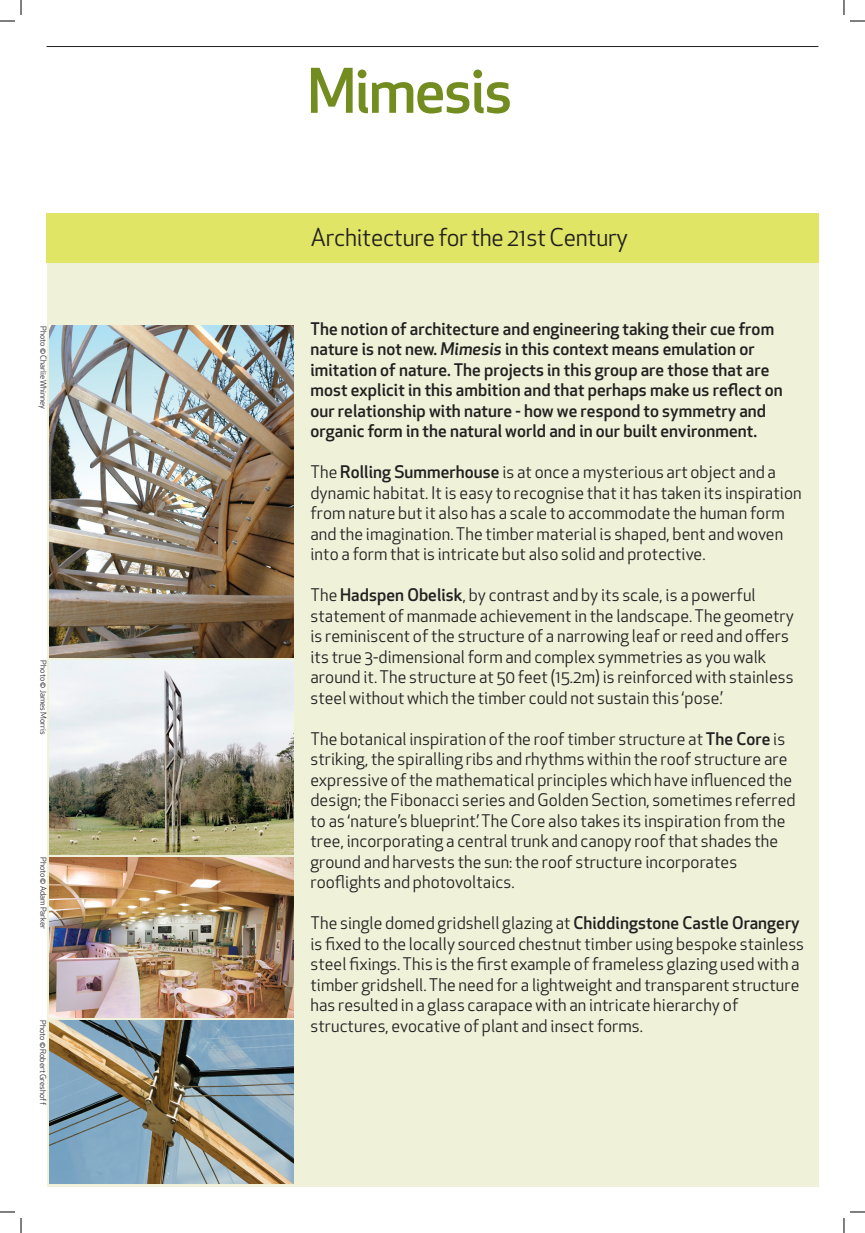
<style>
.page{position:relative;width:865px;height:1233px;background:#fff}
.page>*{position:absolute;margin:0;border:0;box-sizing:border-box;transform-origin:0 0}
.t1{font:500 60px "Apex New";letter-spacing:-.025em;color:#738c1f}
.t2{font:24px "Apex New";letter-spacing:-.01em;color:#231f20}
.t3{font:17px/20.5px "Apex New";letter-spacing:.005em;color:#231f20}
.t4{font:500 17px/20.5px "Apex New";letter-spacing:.005em;color:#231f20}
.t5{font:8px "Apex New";letter-spacing:.005em;color:#231f20}
.s1{font-style:italic}
.s2{font-weight:500}
</style>
<div class="page">
<div style="left:47px;top:222px;width:771px;height:964px;background:#eff1d9"></div>
<hr style="left:47px;top:46px;width:771px;height:1px;background:#231f20">
<img style="left:49px;top:857px;width:244px;height:160px">
<img style="left:49px;top:1020px;width:244px;height:163px">
<img style="left:49px;top:660px;width:244px;height:194px">
<img style="left:49px;top:326px;width:244px;height:331px">
<div style="left:46px;top:213px;width:772px;height:50px;background:#e0e565"></div>
<svg style="left:0;top:1211px;width:15px;height:1px"></svg>
<svg style="left:850px;top:1211px;width:14px;height:1px"></svg>
<svg style="left:0;top:0;width:22px;height:22px"></svg>
<svg style="left:20px;top:1218px;width:2px;height:15px"></svg>
<svg style="left:843px;top:0;width:21px;height:22px"></svg>
<svg style="left:843px;top:1218px;width:1px;height:15px"></svg>
<p class="t5" style="left:48px;top:326px;width:85px;rotate:90deg">Photo © Charlie Whinney</p>
<p class="t5" style="left:48px;top:660px;width:76px;rotate:90deg">Photo © James Morris</p>
<p class="t5" style="left:48px;top:857px;width:74px;rotate:90deg">Photo © Adam Parker</p>
<p class="t5" style="left:48px;top:1020px;width:86px;rotate:90deg">Photo © Robert Greshoff</p>
<h1 class="t1" style="left:307px;top:51px;width:206px">Mimesis</h1>
<h2 class="t2" style="left:310px;top:222px;width:319px">Architecture for the 21st Century</h2>
<p class="t4" style="left:310px;top:318px;width:473px">The notion of architecture and engineering taking their cue from nature is not new. <span class="s1">Mimesis</span> in this context means emulation or imitation of nature. The projects in this group are those that are most explicit in this ambition and that perhaps make us reflect on our relationship with nature - how we respond to symmetry and organic form in the natural world and in our built environment.</p>
<p class="t3" style="left:310px;top:462px;width:492px">The <span class="s2">Rolling Summerhouse</span> is at once a mysterious art object and a dynamic habitat. It is easy to recognise that it has taken its inspiration from nature but it also has a scale to accommodate the human form and the imagination. The timber material is shaped, bent and woven into a form that is intricate but also solid and protective.</p>
<p class="t3" style="left:310px;top:585px;width:485px">The <span class="s2">Hadspen Obelisk</span>, by contrast and by its scale, is a powerful statement of manmade achievement in the landscape. The geometry is reminiscent of the structure of a narrowing leaf or reed and offers its true 3-dimensional form and complex symmetries as you walk around it. The structure at 50 feet (15.2m) is reinforced with stainless steel without which the timber could not sustain this ‘pose.’</p>
<p class="t3" style="left:310px;top:728px;width:486px">The botanical inspiration of the roof timber structure at <span class="s2">The Core</span> is striking, the spiralling ribs and rhythms within the roof structure are expressive of the mathematical principles which have influenced the design; the Fibonacci series and Golden Section, sometimes referred to as ‘nature’s blueprint.’ The Core also takes its inspiration from the tree, incorporating a central trunk and canopy roof that shades the ground and harvests the sun: the roof structure incorporates rooflights and photovoltaics.</p>
<p class="t3" style="left:310px;top:913px;width:495px">The single domed gridshell glazing at <span class="s2">Chiddingstone Castle Orangery </span>is fixed to the locally sourced chestnut timber using bespoke stainless steel fixings. This is the first example of frameless glazing used with a timber gridshell. The need for a lightweight and transparent structure has resulted in a glass carapace with an intricate hierarchy of structures, evocative of plant and insect forms.</p>
</div>
